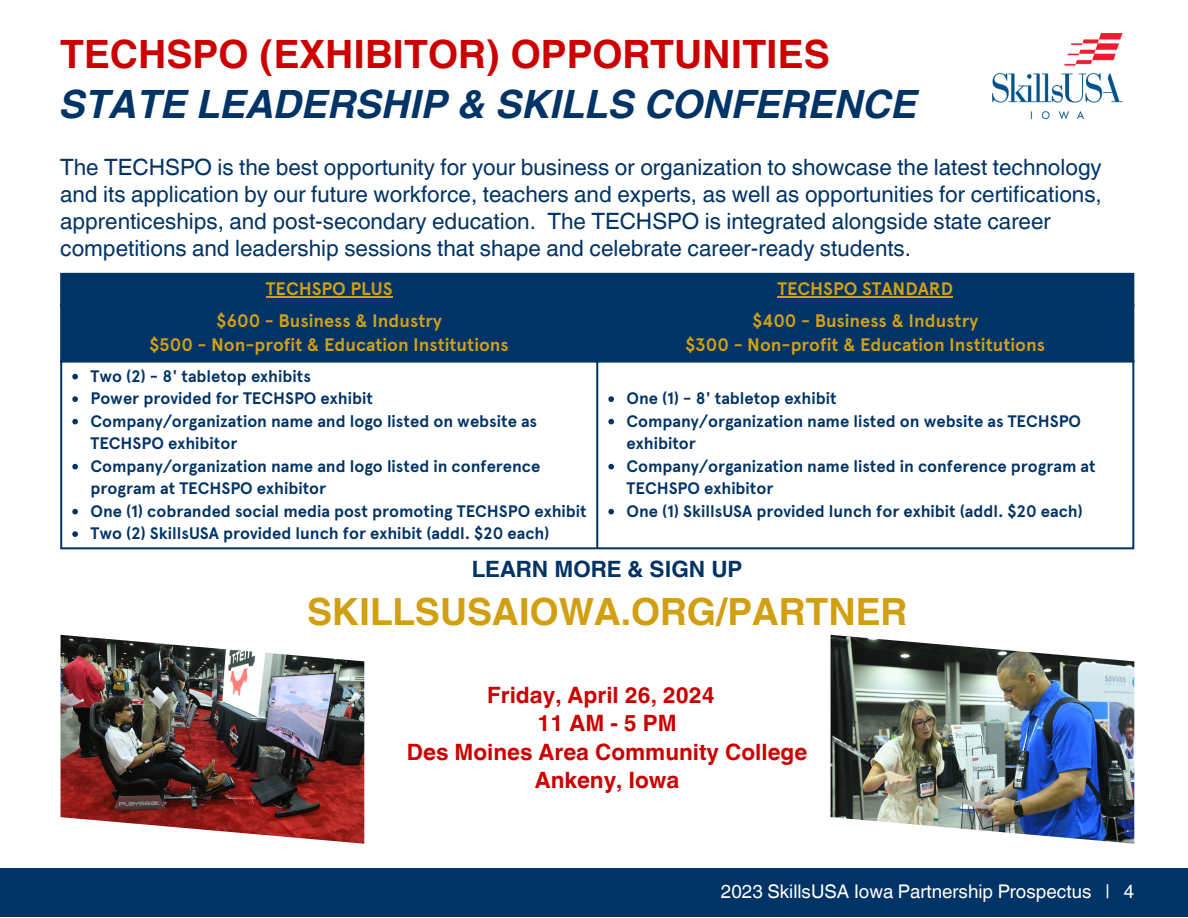
<style>
.page{position:relative;width:1188px;height:918px;background:#fff}
.page>*{position:absolute;margin:0;border:0;box-sizing:border-box;transform-origin:0 0}
.t1{font:italic 700 39px "Helvetica World";color:#036}
.t2{font:700 39px "Helvetica World";color:#c00}
.t3{font:700 37.5px "Helvetica World";color:#d29f13}
.t4{font:22.5px/27px "Helvetica World";color:#036}
.t5{font:700 22.5px "Helvetica World";color:#c00}
.t6{font:700 22.5px "Helvetica World";color:#036}
.t7{font:18.75px "Helvetica World";color:#fff}
.t8{font:700 18.15px "Apercu Pro";color:#d29f13}
.t9{font:700 16.65px/22.5px "Apercu Pro";color:#036}
</style>
<div class="page">
<div style="left:0;top:868px;width:1188px;height:49px;background:#036"></div>
<img style="left:992px;top:34px;width:131px;height:86px">
<img style="left:831px;top:635px;width:303px;height:209px">
<img style="left:61px;top:635px;width:303px;height:209px">
<div style="left:62px;top:275px;width:1070px;height:86px;background:#036"></div>
<hr style="left:266px;top:296px;width:127px;height:1px;background:#d29f13">
<hr style="left:777px;top:296px;width:176px;height:1px;background:#d29f13">
<svg style="left:72px;top:374px;width:6px;height:5px"></svg>
<svg style="left:72px;top:396px;width:6px;height:6px"></svg>
<svg style="left:72px;top:419px;width:6px;height:5px"></svg>
<svg style="left:72px;top:464px;width:6px;height:5px"></svg>
<svg style="left:72px;top:509px;width:6px;height:5px"></svg>
<svg style="left:72px;top:531px;width:6px;height:6px"></svg>
<svg style="left:608px;top:396px;width:6px;height:6px"></svg>
<svg style="left:608px;top:419px;width:6px;height:5px"></svg>
<svg style="left:608px;top:464px;width:6px;height:5px"></svg>
<svg style="left:608px;top:509px;width:6px;height:5px"></svg>
<hr style="left:60px;top:275px;width:2px;height:272px;background:#036">
<hr style="left:596px;top:275px;width:2px;height:272px;background:#036">
<hr style="left:1132px;top:275px;width:2px;height:272px;background:#036">
<hr style="left:60px;top:273px;width:1074px;height:2px;background:#036">
<hr style="left:60px;top:304px;width:1074px;height:2px;background:#036">
<hr style="left:60px;top:361px;width:1074px;height:2px;background:#036">
<hr style="left:60px;top:547px;width:1074px;height:2px;background:#036">
<p class="t2" style="left:60px;top:22px;width:771px">TECHSPO (EXHIBITOR) OPPORTUNITIES</p>
<p class="t1" style="left:60px;top:73px;width:859px">STATE LEADERSHIP &amp; SKILLS CONFERENCE</p>
<p class="t4" style="left:60px;top:154px;width:1043px">The TECHSPO is the best opportunity for your business or organization to showcase the latest technology and its application by our future workforce, teachers and experts, as well as opportunities for certifications, apprenticeships, and post-secondary education. The TECHSPO is integrated alongside state career competitions and leadership sessions that shape and celebrate career-ready students.</p>
<p class="t8" style="left:266px;top:278px;width:128px">TECHSPO PLUS</p>
<p class="t8" style="left:777px;top:278px;width:177px">TECHSPO STANDARD</p>
<p class="t8" style="left:217px;top:309px;width:227px">$600 - Business &amp; Industry</p>
<p class="t8" style="left:150px;top:334px;width:361px">$500 - Non-profit &amp; Education Institutions</p>
<p class="t8" style="left:752px;top:309px;width:227px">$400 - Business &amp; Industry</p>
<p class="t8" style="left:686px;top:334px;width:361px">$300 - Non-profit &amp; Education Institutions</p>
<p class="t9" style="left:91px;top:365px;width:222px">Two (2) - 8' tabletop exhibits</p>
<p class="t9" style="left:91px;top:387px;width:284px">Power provided for TECHSPO exhibit</p>
<p class="t9" style="left:91px;top:410px;width:448px">Company/organization name and logo listed on website as<br>TECHSPO exhibitor</p>
<p class="t9" style="left:91px;top:455px;width:451px">Company/organization name and logo listed in conference program at TECHSPO exhibitor</p>
<p class="t9" style="left:91px;top:500px;width:498px">One (1) cobranded social media post promoting TECHSPO exhibit</p>
<p class="t9" style="left:91px;top:522px;width:461px">Two (2) SkillsUSA provided lunch for exhibit (addl. $20 each)</p>
<p class="t9" style="left:627px;top:387px;width:212px">One (1) - 8' tabletop exhibit</p>
<p class="t9" style="left:627px;top:410px;width:456px">Company/organization name listed on website as TECHSPO exhibitor</p>
<p class="t9" style="left:627px;top:455px;width:471px">Company/organization name listed in conference program at<br>TECHSPO exhibitor</p>
<p class="t9" style="left:627px;top:500px;width:458px">One (1) SkillsUSA provided lunch for exhibit (addl. $20 each)</p>
<p class="t6" style="left:472px;top:551px;width:272px">LEARN MORE &amp; SIGN UP</p>
<p class="t3" style="left:307px;top:581px;width:602px">SKILLSUSAIOWA.ORG/PARTNER</p>
<p class="t5" style="left:487px;top:677px;width:229px">Friday, April 26, 2024</p>
<p class="t5" style="left:538px;top:705px;width:141px">11 AM - 5 PM</p>
<p class="t5" style="left:407px;top:733px;width:402px">Des Moines Area Community College</p>
<p class="t5" style="left:535px;top:761px;width:146px">Ankeny, Iowa</p>
<p class="t7" style="left:721px;top:881px;width:415px">2023 SkillsUSA Iowa Partnership Prospectus | 4</p>
</div>
